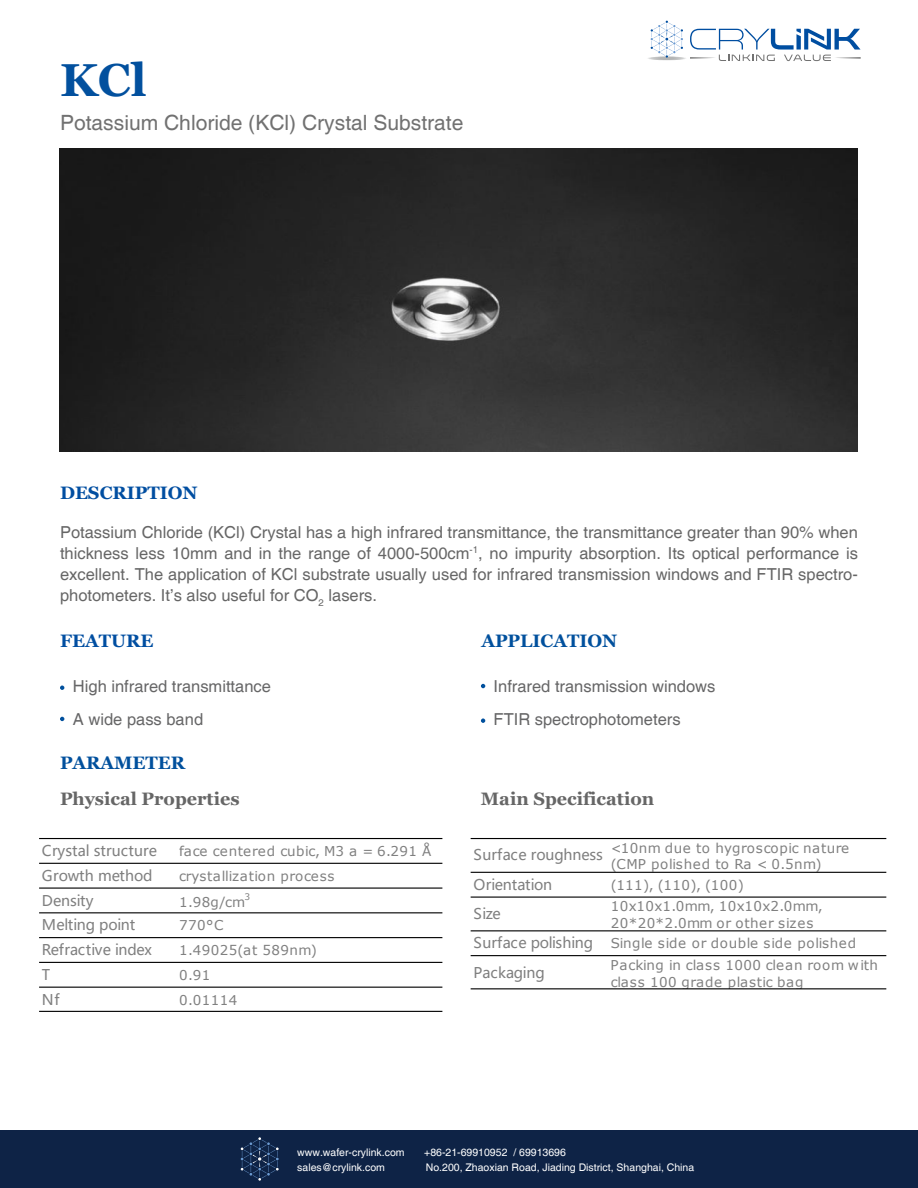
<style>
.page{position:relative;width:918px;height:1188px;background:#fff}
.page>*{position:absolute;margin:0;border:0;box-sizing:border-box;transform-origin:0 0}
.t1{font:700 46.2px "Georgia";color:#02509e}
.t2{font:21px "Helvetica";color:#717171}
.t3{font:700 18px "Georgia";color:#666}
.t4{font:700 18px "Georgia";color:#00509d}
.t5{font:700 18px "Georgia";color:#004ea1}
.t6{font:16.5px/21px "Helvetica";color:#666;text-align:justify}
.t7{font:16.5px/33px "Helvetica";color:#666667}
.t8{font:14.7px/24.8px "Microsoft Ya Hei";color:#808080}
.t9{font:13.5px/24.8px "Verdana";letter-spacing:.03em;color:#808080}
.t10{font:10.5px/15px "Helvetica";color:#fff}
.t11{font:9px "Verdana";color:#808080}
</style>
<div class="page">
<hr style="left:646px;top:56px;width:41px;height:4px;background:#f9f9f9;border-radius:50%">
<hr style="left:647px;top:56px;width:39px;height:4px;background:#f1f2f2;border-radius:50%">
<hr style="left:648px;top:57px;width:38px;height:3px;background:#d6d7d7;border-radius:50%">
<hr style="left:650px;top:57px;width:34px;height:3px;background:#d0d1d1;border-radius:50%">
<hr style="left:652px;top:57px;width:30px;height:3px;background:#cbcccc;border-radius:50%">
<hr style="left:654px;top:57px;width:26px;height:3px;background:#c6c7c7;border-radius:50%">
<hr style="left:656px;top:57px;width:22px;height:3px;background:#c2c3c3;border-radius:50%">
<svg style="left:651px;top:21px;width:32px;height:38px"></svg>
<svg style="left:690px;top:29px;width:171px;height:32px"></svg>
<svg style="left:60px;top:686px;width:4px;height:4px"></svg>
<svg style="left:60px;top:717px;width:4px;height:4px"></svg>
<svg style="left:481px;top:684px;width:4px;height:4px"></svg>
<svg style="left:481px;top:718px;width:4px;height:5px"></svg>
<div style="left:0;top:1130px;width:918px;height:58px;background:#0e2346"></div>
<svg style="left:241px;top:1137px;width:38px;height:44px"></svg>
<hr style="left:39px;top:838px;width:403px;height:1px;background:#000">
<hr style="left:39px;top:863px;width:403px;height:1px;background:#000">
<hr style="left:39px;top:888px;width:403px;height:1px;background:#000">
<hr style="left:39px;top:912px;width:403px;height:1px;background:#000">
<hr style="left:39px;top:937px;width:403px;height:1px;background:#000">
<hr style="left:39px;top:962px;width:403px;height:1px;background:#000">
<hr style="left:39px;top:987px;width:403px;height:1px;background:#000">
<hr style="left:39px;top:1011px;width:403px;height:1px;background:#000">
<hr style="left:471px;top:838px;width:415px;height:1px;background:#000">
<hr style="left:471px;top:872px;width:415px;height:1px;background:#000">
<hr style="left:471px;top:897px;width:415px;height:1px;background:#000">
<hr style="left:471px;top:930px;width:415px;height:1px;background:#000">
<hr style="left:471px;top:955px;width:415px;height:1px;background:#000">
<hr style="left:471px;top:988px;width:415px;height:1px;background:#000">
<img style="left:60px;top:148px;width:798px;height:303px">
<h1 class="t1" style="left:60px;top:61px;width:88px">KCl</h1>
<p class="t2" style="left:60px;top:115px;width:405px">Potassium Chloride (KCl) Crystal Substrate</p>
<p class="t5" style="left:60px;top:485px;width:139px">DESCRIPTION</p>
<p class="t6" style="left:60px;top:523px;width:799px">Potassium Chloride (KCl) Crystal has a high infrared transmittance, the transmittance greater than 90% when thickness less 10mm and in the range of 4000-500cm<sup>-1</sup>, no impurity absorption. Its optical performance is excellent. The application of KCl substrate usually used for infrared transmission windows and FTIR spectro&shy;photometers. It’s also useful for CO<sub>2</sub> lasers.</p>
<p class="t5" style="left:60px;top:633px;width:95px">FEATURE</p>
<p class="t7" style="left:73px;top:670px;width:200px">High infrared transmittance<br>A wide pass band</p>
<p class="t4" style="left:481px;top:633px;width:137px">APPLICATION</p>
<p class="t7" style="left:494px;top:671px;width:223px">Infrared transmission windows<br>FTIR spectrophotometers</p>
<p class="t4" style="left:60px;top:755px;width:127px">PARAMETER</p>
<p class="t3" style="left:60px;top:792px;width:181px">Physical Properties</p>
<p class="t3" style="left:481px;top:792px;width:175px">Main Specification</p>
<p class="t8" style="left:42px;top:840px;width:117px">Crystal structure<br>Growth method<br>Density<br>Melting point<br>Refractive index<br>T<br>Nf</p>
<p class="t9" style="left:179px;top:838px;width:254px;line-height:25.3px">face centered cubic, M3 a = 6.291 Å crystallization process<br>1.98g/cm</p>
<p class="t8" style="left:473px;top:842px;width:131px;line-height:29.2px">Surface roughness<br>Orientation<br>Size<br>Surface polishing<br>Packaging</p>
<p class="t9" style="left:611px;top:839px;width:240px;line-height:17px">&lt;10nm due to hygroscopic nature (CMP polished to Ra &lt; 0.5nm)</p>
<p class="t9" style="left:611px;top:874px;width:213px;line-height:21.5px">(111), (110), (100)<br>10x10x1.0mm, 10x10x2.0mm,</p>
<p class="t9" style="left:611px;top:912px;width:269px;line-height:20.9px">20*20*2.0mm or other sizes<br>Single side or double side polished<br>Packing in class 1000 clean room with</p>
<p class="t9" style="left:611px;top:969px;width:194px">class 100 grade plastic bag</p>
<p class="t11" style="left:244px;top:891px;width:7px">3</p>
<p class="t9" style="left:179px;top:913px;width:139px">770°C<br>1.49025(at 589nm)<br>0.91<br>0.01114</p>
<p class="t10" style="left:297px;top:1145px;width:109px">www.wafer-crylink.com</p>
<p class="t10" style="left:297px;top:1160px;width:89px">sales@crylink.com</p>
<p class="t10" style="left:424px;top:1145px;width:271px">+86-21-69910952 / 69913696<br>No.200, Zhaoxian Road, Jiading District, Shanghai, China</p>
</div>
